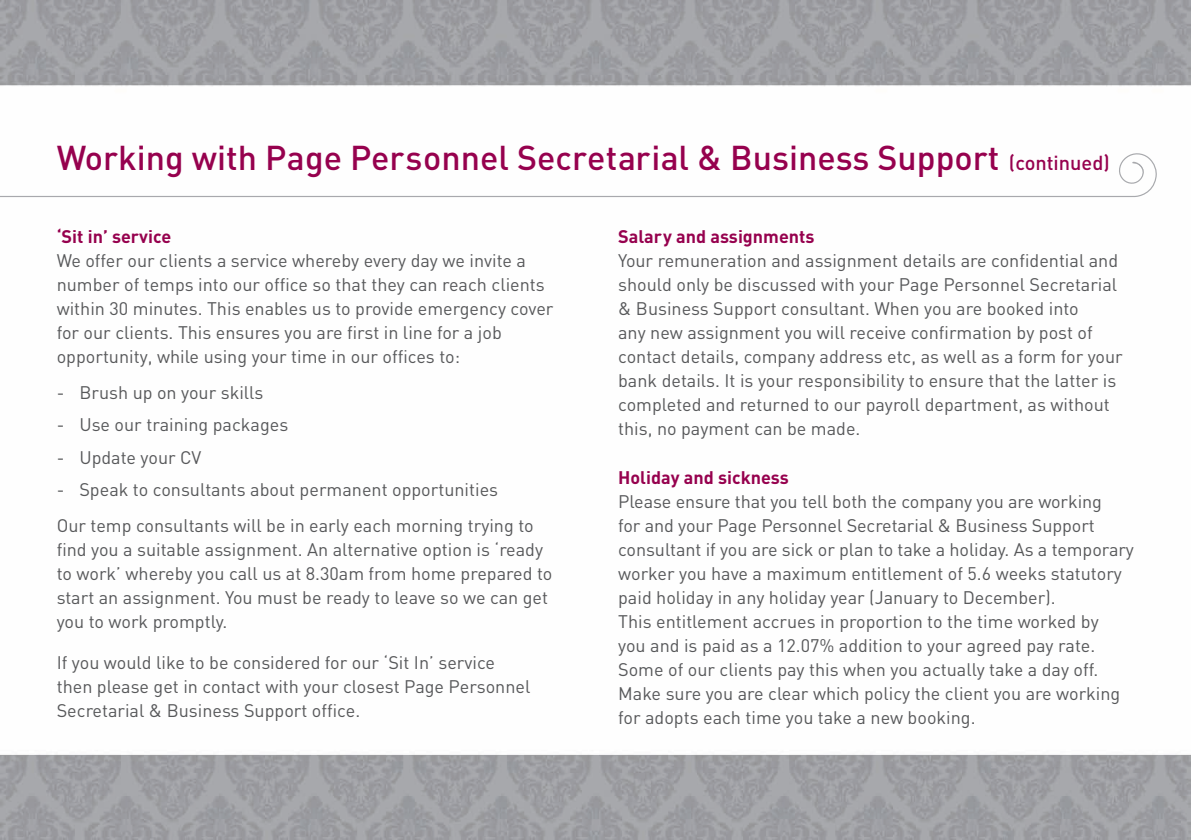
<style>
.page{position:relative;width:1191px;height:840px;background:#fff}
.page>*{position:absolute;margin:0;border:0;box-sizing:border-box;transform-origin:0 0}
.t1{font:500 34px "DIN";color:#96014e}
.t2{font:18px/24px "DIN";color:#57585a}
.t3{font:700 18px "DIN";color:#96014e}
.s1{font-size:20px}
</style>
<div class="page">
<img style="left:0;top:0;width:1190px;height:839px">
<svg style="left:0;top:152px;width:1157px;height:45px"></svg>
<svg style="left:1131px;top:161px;width:12px;height:14px"></svg>
<h1 class="t1" style="left:57px;top:136px;width:1054px">Working with Page Personnel Secretarial &amp; Business Support <span class="s1">(continued)</span></h1>
<p class="t3" style="left:57px;top:225px;width:116px">‘Sit in’ service</p>
<p class="t2" style="left:57px;top:248px;width:498px">We offer our clients a service whereby every day we invite a number of temps into our office so that they can reach clients within 30 minutes. This enables us to provide emergency cover for our clients. This ensures you are first in line for a job opportunity, while using your time in our offices to:</p>
<p class="t2" style="left:57px;top:379px;width:208px">- Brush up on your skills</p>
<p class="t2" style="left:57px;top:412px;width:233px">- Use our training packages</p>
<p class="t2" style="left:57px;top:444px;width:146px">- Update your CV</p>
<p class="t2" style="left:57px;top:471px;width:478px;line-height:35.4px">- Speak to consultants about permanent opportunities<br>Our temp consultants will be in early each morning trying to</p>
<p class="t2" style="left:57px;top:536px;width:497px">find you a suitable assignment. An alternative option is ‘ready to work’ whereby you call us at 8.30am from home prepared to start an assignment. You must be ready to leave so we can get you to work promptly.</p>
<p class="t2" style="left:57px;top:649px;width:475px">If you would like to be considered for our ‘Sit In’ service then please get in contact with your closest Page Personnel<br>Secretarial &amp; Business Support office.</p>
<p class="t3" style="left:618px;top:225px;width:198px">Salary and assignments</p>
<p class="t2" style="left:618px;top:248px;width:506px">Your remuneration and assignment details are confidential and should only be discussed with your Page Personnel Secretarial &amp; Business Support consultant. When you are booked into<br>any new assignment you will receive confirmation by post of contact details, company address etc, as well as a form for your bank details. It is your responsibility to ensure that the latter is completed and returned to our payroll department, as without this, no payment can be made.</p>
<p class="t3" style="left:618px;top:465px;width:172px">Holiday and sickness</p>
<p class="t2" style="left:618px;top:488px;width:517px">Please ensure that you tell both the company you are working<br>for and your Page Personnel Secretarial &amp; Business Support consultant if you are sick or plan to take a holiday. As a temporary worker you have a maximum entitlement of 5.6 weeks statutory paid holiday in any holiday year (January to December).<br>This entitlement accrues in proportion to the time worked by<br>you and is paid as a 12.07% addition to your agreed pay rate.<br>Some of our clients pay this when you actually take a day off.<br>Make sure you are clear which policy the client you are working for adopts each time you take a new booking.</p>
</div>
